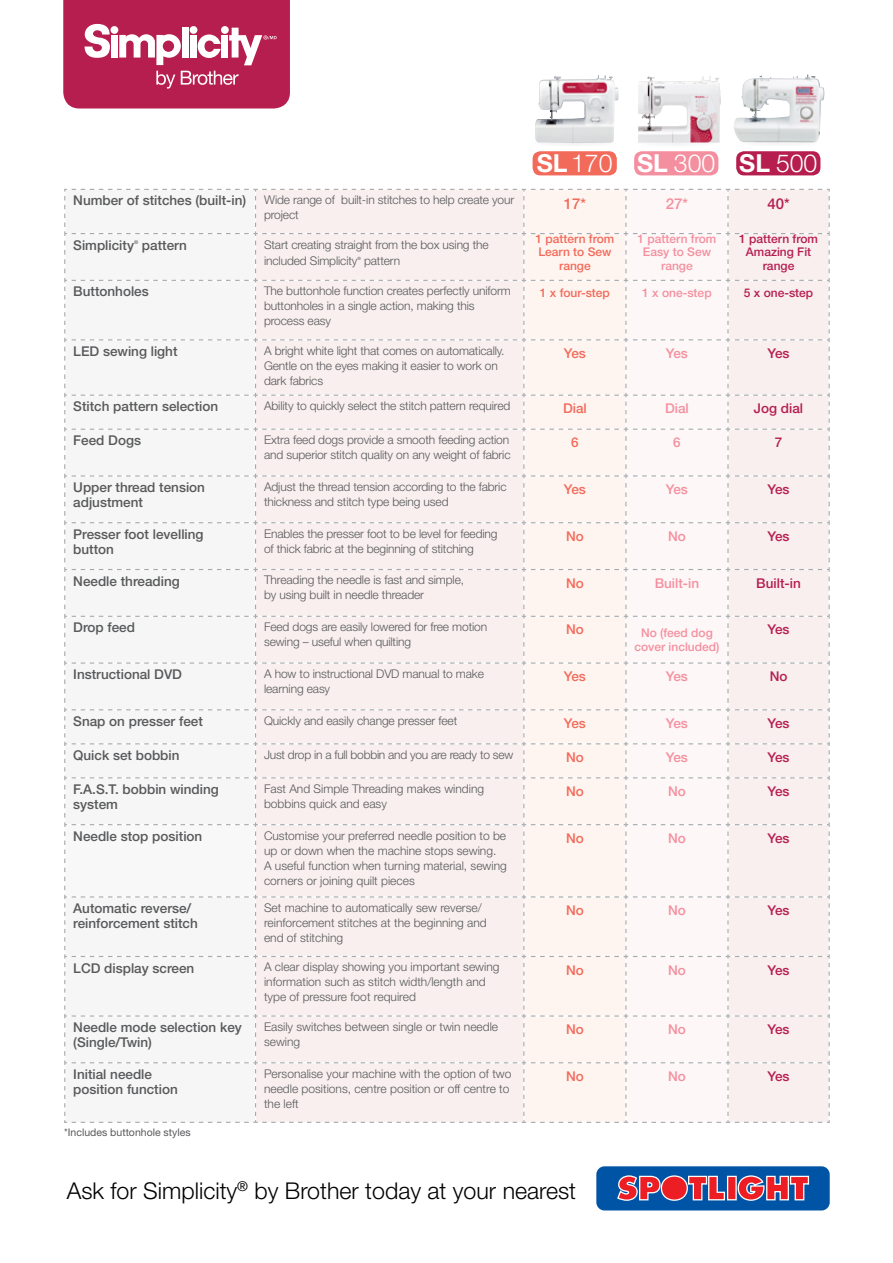
<style>
.page{position:relative;width:893px;height:1263px;background:#fff}
.page>*{position:absolute;margin:0;border:0;box-sizing:border-box;transform-origin:0 0}
.t1{font:300 24.75px "Helvetica Neue LT Std";color:#fff}
.t2{font:300 23.1px "Helvetica Neue LT Std";color:#000}
.t3{font:500 15px "Helvetica Neue LT Std";color:#f26a5a}
.t4{font:500 15px "Helvetica Neue LT Std";color:#f48f9f}
.t5{font:500 15px "Helvetica Neue LT Std";color:#b61e4f}
.t6{font:500 13.5px/15px "Helvetica Neue LT Std";color:#58595b}
.t7{font:500 13.5px "Helvetica Neue LT Std";color:#b61e4f}
.t8{font:500 13.5px "Helvetica Neue LT Std";color:#f48f9f}
.t9{font:500 13.5px "Helvetica Neue LT Std";color:#f26a5a}
.t10{font:300 12px/15px "Helvetica Neue LT Std";letter-spacing:-.01em;color:#58595b}
.t11{font:500 12px/13.5px "Helvetica Neue LT Std";color:#f48f9f;text-align:center}
.t12{font:500 12px/13.5px "Helvetica Neue LT Std";color:#f26a5a;text-align:center}
.t13{font:500 12px/13.5px "Helvetica Neue LT Std";color:#b61e4f;text-align:center}
.t14{font:10.5px "Helvetica Neue LT Std";color:#58595b}
.t15{font:500 5.25px "Helvetica Neue LT Std";color:#58595b}
.t16{font:4.35px "Helvetica Neue LT Std";color:#58595b}
.s1{font-weight:700}
</style>
<div class="page">
<div style="left:596px;top:1166px;width:234px;height:44px;background:#0054a6;border-radius:8px"></div>
<svg style="left:617px;top:1175px;width:44px;height:26px"></svg>
<div style="left:661px;top:1176px;width:26px;height:24px;background:#ed1d24;border-radius:50%"></div>
<div style="left:661px;top:1175px;width:27px;height:26px;border:1px solid #fff;border-radius:50%"></div>
<svg style="left:687px;top:1175px;width:38px;height:26px"></svg>
<div style="left:727px;top:1176px;width:10px;height:24px;background:#ed1d24;border:1px solid #fff"></div>
<svg style="left:737px;top:1175px;width:73px;height:26px"></svg>
<svg style="left:63px;top:0;width:227px;height:108px;background:#c1416a"></svg>
<div style="left:64px;top:188px;width:766px;height:935px;background:#f8f5f0"></div>
<div style="left:634px;top:151px;width:84px;height:24px;background:#f48f9f;border-radius:8px"></div>
<svg style="left:634px;top:139px;width:86px;height:7px"></svg>
<img style="left:638px;top:76px;width:72px;height:42px">
<div style="left:736px;top:151px;width:84px;height:24px;background:#b61e4f;border-radius:8px"></div>
<svg style="left:734px;top:139px;width:86px;height:7px"></svg>
<img style="left:759px;top:75px;width:48px;height:4px">
<div style="left:533px;top:151px;width:84px;height:24px;background:#f26a5a;border-radius:8px"></div>
<div style="left:531px;top:139px;width:87px;height:7px;background:#f7f7f7;border-radius:50%"></div>
<img style="left:535px;top:75px;width:83px;height:68px">
<h1 class="t1" style="left:537px;top:148px;width:282px"><span class="s1">SL</span> 170 <span class="s1">SL</span> 300 <span class="s1">SL</span> 500</h1>
<p class="t6" style="left:73px;top:193px;width:175px">Number of stitches (built-in)</p>
<p class="t10" style="left:264px;top:192px;width:252px">Wide range of built-in stitches to help create your project</p>
<p class="t3" style="left:564px;top:194px;width:24px">17*</p>
<p class="t4" style="left:666px;top:194px;width:24px">27*</p>
<p class="t5" style="left:767px;top:194px;width:24px">40*</p>
<p class="t6" style="left:73px;top:237px;width:62px">Simplicity</p>
<p class="t15" style="left:134px;top:239px;width:6px">®</p>
<p class="t6" style="left:142px;top:237px;width:46px">pattern</p>
<p class="t10" style="left:264px;top:236px;width:226px;line-height:16.5px">Start creating straight from the box using the included Simplicity</p>
<p class="t12" style="left:536px;top:232px;width:80px">1 pattern from<br>Learn to Sew range</p>
<p class="t11" style="left:638px;top:232px;width:80px">1 pattern from<br>Easy to Sew range</p>
<p class="t13" style="left:739px;top:232px;width:80px">1 pattern from<br>Amazing Fit range</p>
<p class="t16" style="left:357px;top:255px;width:5px">®</p>
<p class="t10" style="left:364px;top:253px;width:38px">pattern</p>
<p class="t6" style="left:73px;top:284px;width:77px">Buttonholes</p>
<p class="t10" style="left:264px;top:283px;width:248px">The buttonhole function creates perfectly uniform buttonholes in a single action, making this process easy</p>
<p class="t12" style="left:540px;top:286px;width:72px">1 x four-step</p>
<p class="t11" style="left:642px;top:286px;width:71px">1 x one-step</p>
<p class="t13" style="left:744px;top:286px;width:71px">5 x one-step</p>
<p class="t6" style="left:73px;top:343px;width:106px">LED sewing light</p>
<p class="t10" style="left:264px;top:343px;width:242px">A bright white light that comes on automatically.<br>Gentle on the eyes making it easier to work on dark fabrics</p>
<p class="t9" style="left:564px;top:345px;width:24px">Yes</p>
<p class="t8" style="left:666px;top:345px;width:24px">Yes</p>
<p class="t7" style="left:768px;top:345px;width:24px">Yes</p>
<p class="t6" style="left:73px;top:399px;width:147px">Stitch pattern selection</p>
<p class="t10" style="left:264px;top:398px;width:248px">Ability to quickly select the stitch pattern required</p>
<p class="t9" style="left:563px;top:400px;width:25px">Dial</p>
<p class="t8" style="left:665px;top:400px;width:25px">Dial</p>
<p class="t7" style="left:754px;top:400px;width:51px">Jog dial</p>
<p class="t6" style="left:73px;top:433px;width:69px">Feed Dogs</p>
<p class="t10" style="left:264px;top:432px;width:248px">Extra feed dogs provide a smooth feeding action and superior stitch quality on any weight of fabric</p>
<p class="t9" style="left:571px;top:434px;width:9px">6</p>
<p class="t8" style="left:673px;top:434px;width:9px">6</p>
<p class="t7" style="left:775px;top:434px;width:9px">7</p>
<p class="t6" style="left:73px;top:479px;width:133px">Upper thread tension adjustment</p>
<p class="t10" style="left:264px;top:479px;width:244px">Adjust the thread tension according to the fabric thickness and stitch type being used</p>
<p class="t9" style="left:564px;top:481px;width:24px">Yes</p>
<p class="t8" style="left:666px;top:481px;width:24px">Yes</p>
<p class="t7" style="left:768px;top:481px;width:24px">Yes</p>
<p class="t6" style="left:73px;top:526px;width:132px">Presser foot levelling button</p>
<p class="t10" style="left:264px;top:526px;width:235px">Enables the presser foot to be level for feeding of thick fabric at the beginning of stitching</p>
<p class="t9" style="left:566px;top:528px;width:19px">No</p>
<p class="t8" style="left:668px;top:528px;width:19px">No</p>
<p class="t7" style="left:768px;top:528px;width:24px">Yes</p>
<p class="t6" style="left:73px;top:573px;width:108px">Needle threading</p>
<p class="t10" style="left:264px;top:572px;width:202px">Threading the needle is fast and simple, by using built in needle threader</p>
<p class="t9" style="left:566px;top:575px;width:19px">No</p>
<p class="t8" style="left:655px;top:575px;width:46px">Built-in</p>
<p class="t7" style="left:756px;top:575px;width:46px">Built-in</p>
<p class="t6" style="left:73px;top:620px;width:63px">Drop feed</p>
<p class="t10" style="left:264px;top:619px;width:225px">Feed dogs are easily lowered for free motion sewing – useful when quilting</p>
<p class="t9" style="left:566px;top:622px;width:19px">No</p>
<p class="t11" style="left:634px;top:626px;width:87px">No (feed dog cover included)</p>
<p class="t7" style="left:768px;top:622px;width:24px">Yes</p>
<p class="t6" style="left:73px;top:667px;width:110px">Instructional DVD</p>
<p class="t10" style="left:264px;top:666px;width:221px">A how to instructional DVD manual to make learning easy</p>
<p class="t9" style="left:564px;top:668px;width:24px">Yes</p>
<p class="t8" style="left:666px;top:668px;width:24px">Yes</p>
<p class="t7" style="left:770px;top:668px;width:19px">No</p>
<p class="t6" style="left:73px;top:713px;width:131px">Snap on presser feet</p>
<p class="t10" style="left:264px;top:713px;width:195px">Quickly and easily change presser feet</p>
<p class="t9" style="left:564px;top:715px;width:24px">Yes</p>
<p class="t8" style="left:666px;top:715px;width:24px">Yes</p>
<p class="t7" style="left:768px;top:715px;width:24px">Yes</p>
<p class="t6" style="left:73px;top:747px;width:108px">Quick set bobbin</p>
<p class="t10" style="left:264px;top:747px;width:251px">Just drop in a full bobbin and you are ready to sew</p>
<p class="t9" style="left:566px;top:749px;width:19px">No</p>
<p class="t8" style="left:666px;top:749px;width:24px">Yes</p>
<p class="t7" style="left:768px;top:749px;width:24px">Yes</p>
<p class="t6" style="left:73px;top:781px;width:147px">F.A.S.T. bobbin winding system</p>
<p class="t10" style="left:264px;top:781px;width:222px">Fast And Simple Threading makes winding bobbins quick and easy</p>
<p class="t9" style="left:566px;top:783px;width:19px">No</p>
<p class="t8" style="left:668px;top:783px;width:19px">No</p>
<p class="t7" style="left:768px;top:783px;width:24px">Yes</p>
<p class="t6" style="left:73px;top:828px;width:131px">Needle stop position</p>
<p class="t10" style="left:264px;top:827px;width:244px">Customise your preferred needle position to be up or down when the machine stops sewing.<br>A useful function when turning material, sewing corners or joining quilt pieces</p>
<p class="t9" style="left:566px;top:830px;width:19px">No</p>
<p class="t8" style="left:668px;top:830px;width:19px">No</p>
<p class="t7" style="left:768px;top:830px;width:24px">Yes</p>
<p class="t6" style="left:73px;top:900px;width:126px">Automatic reverse/ reinforcement stitch</p>
<p class="t10" style="left:264px;top:900px;width:224px">Set machine to automatically sew reverse/ reinforcement stitches at the beginning and end of stitching</p>
<p class="t9" style="left:566px;top:902px;width:19px">No</p>
<p class="t8" style="left:668px;top:902px;width:19px">No</p>
<p class="t7" style="left:768px;top:902px;width:24px">Yes</p>
<p class="t6" style="left:73px;top:960px;width:123px">LCD display screen</p>
<p class="t10" style="left:264px;top:959px;width:237px">A clear display showing you important sewing information such as stitch width/length and type of pressure foot required</p>
<p class="t9" style="left:566px;top:962px;width:19px">No</p>
<p class="t8" style="left:668px;top:962px;width:19px">No</p>
<p class="t7" style="left:768px;top:962px;width:24px">Yes</p>
<p class="t6" style="left:73px;top:1019px;width:170px">Needle mode selection key (Single/Twin)</p>
<p class="t10" style="left:264px;top:1019px;width:236px">Easily switches between single or twin needle sewing</p>
<p class="t9" style="left:566px;top:1021px;width:19px">No</p>
<p class="t8" style="left:668px;top:1021px;width:19px">No</p>
<p class="t7" style="left:768px;top:1021px;width:24px">Yes</p>
<p class="t6" style="left:73px;top:1066px;width:106px">Initial needle position function</p>
<p class="t10" style="left:264px;top:1066px;width:249px">Personalise your machine with the option of two needle positions, centre position or off centre to the left</p>
<p class="t9" style="left:566px;top:1068px;width:19px">No</p>
<p class="t8" style="left:668px;top:1068px;width:19px">No</p>
<p class="t7" style="left:768px;top:1068px;width:24px">Yes</p>
<p class="t14" style="left:64px;top:1126px;width:128px">*Includes buttonhole styles</p>
<h2 class="t2" style="left:67px;top:1176px;width:511px">Ask for Simplicity<sup>®</sup> by Brother today at your nearest</h2>
</div>
